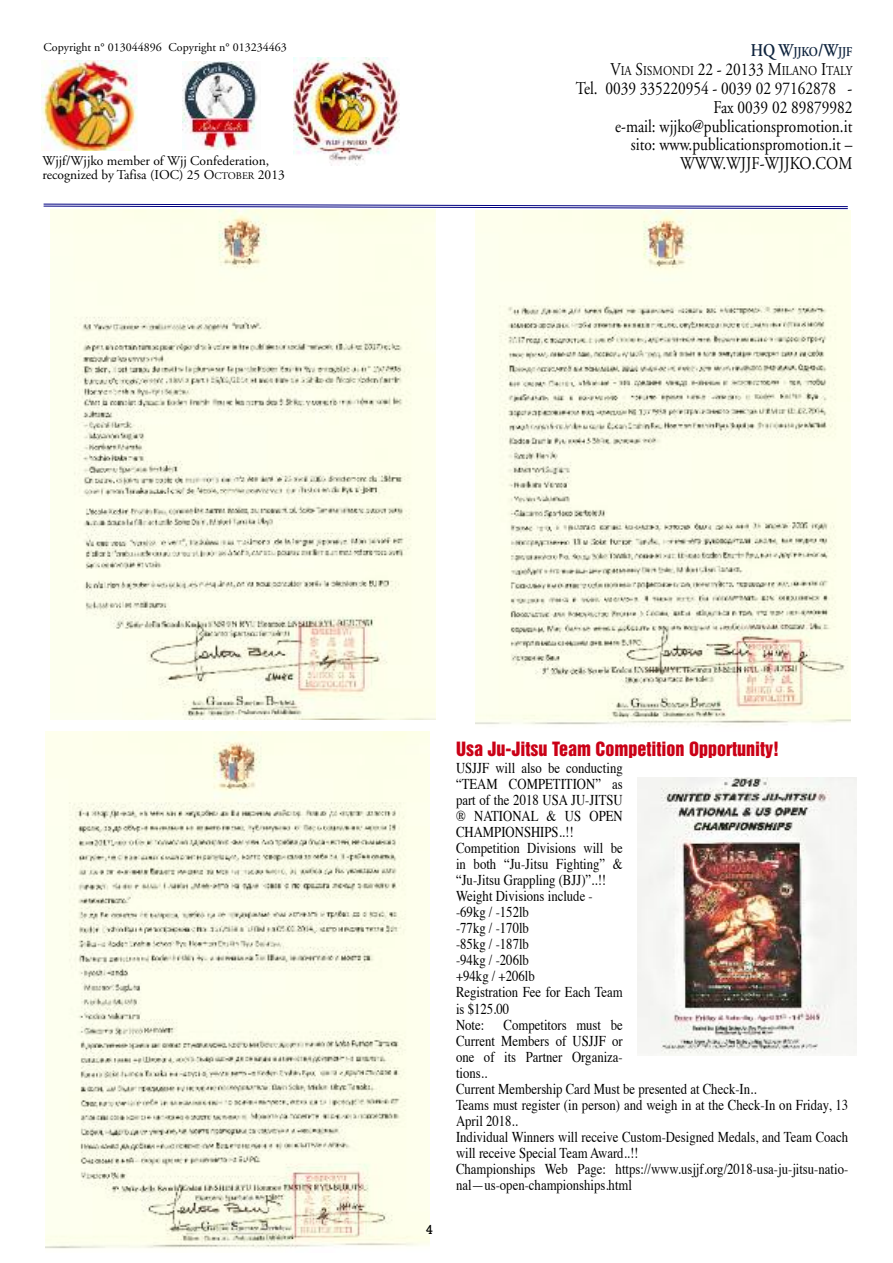
<style>
.page{position:relative;width:893px;height:1263px;background:#fff}
.page>*{position:absolute;margin:0;border:0;box-sizing:border-box;transform-origin:0 0}
.t1{font:18px/18.9px "Adobe Garamond";color:#000;text-align:right;scale:.85 1}
.t2{font:18px "Helvetica Inserat";color:#ca0016}
.t3{font:15px/16px "Times";color:#000;scale:.85 1}
.t4{font:13.5px/14.4px "Adobe Garamond";color:#000}
.t5{font:13.5px/18.9px "Adobe Garamond";color:#000;text-align:right;scale:.85 1}
.t6{font:13.5px "Rockwell";color:#000}
.t7{font:12px "Adobe Garamond";color:#000}
.s1{font-size:10.2px}
.s2{font-weight:600;font-size:18px;color:#0f243e}
.s3{font-weight:600;color:#0f243e}
.s4{font-size:18px}
</style>
<div class="page">
<img style="left:46px;top:731px;width:383px;height:518px">
<svg style="left:43px;top:203px;width:805px;height:7px"></svg>
<img style="left:41px;top:60px;width:96px;height:90px">
<img style="left:182px;top:61px;width:76px;height:89px">
<img style="left:293px;top:58px;width:106px;height:107px">
<img style="left:50px;top:210px;width:386px;height:509px">
<img style="left:475px;top:210px;width:375px;height:517px">
<img style="left:638px;top:777px;width:218px;height:279px">
<p class="t7" style="left:44px;top:43px;width:120px">Copyright n° 013044896</p>
<p class="t7" style="left:169px;top:43px;width:120px">Copyright n° 013234463</p>
<p class="t4" style="left:43px;top:155px;width:244px">Wjjf/Wjjko member of Wjj Confederation, recognized by Tafisa (IOC) 25 O<span class="s1">CTOBER</span> 2013</p>
<p class="t5" style="left:610px;top:43px;width:286px"><span class="s2">HQ W</span><span class="s3">JJKO</span><span class="s2">/W</span><span class="s3">JJF<br></span><span class="s4">V</span>IA <span class="s4">S</span>ISMONDI <span class="s4">22 - 20133 M</span>ILANO <span class="s4">I</span>TALY</p>
<p class="t1" style="left:576px;top:80px;width:327px">Tel. 0039 335220954 - 0039 02 97162878 -<br>Fax 0039 02 89879982<br>e-mail: wjjko@publicationspromotion.it<br>sito: www.publicationspromotion.it –<br>WWW.WJJF-WJJKO.COM</p>
<p class="t6" style="left:426px;top:1221px;width:9px">4</p>
<p class="t2" style="left:456px;top:742px;width:324px">Usa Ju-Jitsu Team Competition Opportunity!</p>
<p class="t3" style="left:456px;top:761px;width:198px">USJJF will also be conducting “TEAM COMPETITION” as part of the 2018 USA JU-JITSU ® NATIONAL &amp; US OPEN<br>CHAMPIONSHIPS..!!<br>Competition Divisions will be in both “Ju-Jitsu Fighting” &amp; “Ju-Jitsu Grappling (BJJ)”..!!<br>Weight Divisions include - -69kg / -152lb<br>-77kg / -170lb<br>-85kg / -187lb<br>-94kg / -206lb<br>+94kg / +206lb<br>Registration Fee for Each Team is $125.00<br>Note:</p>
<p class="t3" style="left:456px;top:1018px;width:463px;text-indent:48px">Competitors must be<br>Current Members of USJJF or<br>one of its Partner Organiza-<br>tions..<br>Current Membership Card Must be presented at Check-In..<br>Teams must register (in person) and weigh in at the Check-In on Friday, 13<br>April 2018..<br>Individual Winners will receive Custom-Designed Medals, and Team Coach will receive Special Team Award..!!<br>Championships Web Page: https://www.usjjf.org/2018-usa-ju-jitsu-natio&shy;nal—us-open-championships.html</p>
</div>
